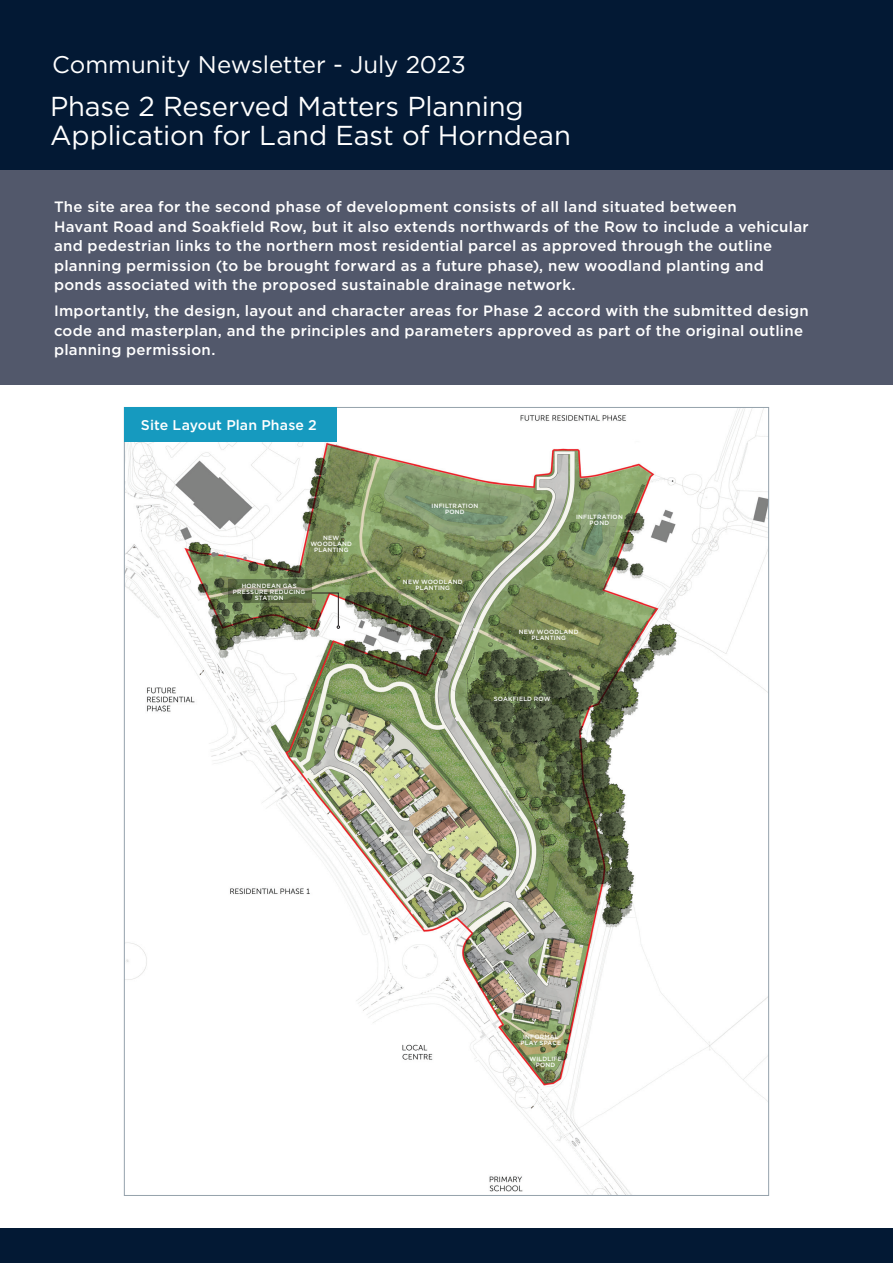
<style>
.page{position:relative;width:893px;height:1263px;background:#fff}
.page>*{position:absolute;margin:0;border:0;box-sizing:border-box;transform-origin:0 0}
.t1{font:27.45px/28.3px "Gotham";letter-spacing:-.005em;color:#fff}
.t2{font:24px "Gotham";letter-spacing:-.005em;color:#fff}
.t3{font:500 15px/19.5px "Gotham";letter-spacing:.02em;color:#fff}
.t4{font:500 14.1px "Gotham";letter-spacing:.01em;color:#fff}
.t5{font:500 6.15px/6.1px "Gotham";letter-spacing:.035em;color:#fff;text-align:center}
</style>
<div class="page">
<img style="left:126px;top:409px;width:641px;height:785px">
<svg style="left:228px;top:579px;width:84px;height:23px;background:#5d6c47"></svg>
<svg style="left:311px;top:592px;width:29px;height:37px"></svg>
<div style="left:0;top:0;width:893px;height:170px;background:#031934"></div>
<div style="left:0;top:1229px;width:893px;height:34px;background:#031934"></div>
<div style="left:124px;top:407px;width:213px;height:35px;background:#169abf"></div>
<div style="left:0;top:170px;width:893px;height:215px;background:#52586b"></div>
<h2 class="t2" style="left:52px;top:49px;width:415px">Community Newsletter - July 2023</h2>
<h1 class="t1" style="left:50px;top:92px;width:522px">Phase 2 Reserved Matters Planning<br>Application for Land East of Horndean</h1>
<p class="t3" style="left:54px;top:197px;width:756px">The site area for the second phase of development consists of all land situated between<br>Havant Road and Soakfield Row, but it also extends northwards of the Row to include a vehicular and pedestrian links to the northern most residential parcel as approved through the outline planning permission (to be brought forward as a future phase), new woodland planting and ponds associated with the proposed sustainable drainage network.</p>
<p class="t3" style="left:54px;top:301px;width:756px">Importantly, the design, layout and character areas for Phase 2 accord with the submitted design code and masterplan, and the principles and parameters approved as part of the original outline planning permission.</p>
<p class="t4" style="left:141px;top:415px;width:178px">Site Layout Plan Phase 2</p>
<p class="t5" style="left:310px;top:535px;width:43px">NEW<br>WOODLAND<br>PLANTING</p>
<p class="t5" style="left:233px;top:582px;width:74px">HORNDEAN GAS<br>PRESSURE REDUCING<br>STATION</p>
<p class="t5" style="left:431px;top:503px;width:48px">INFILTRATION<br>POND</p>
<p class="t5" style="left:403px;top:578px;width:61px">NEW WOODLAND<br>PLANTING</p>
<p class="t5" style="left:576px;top:514px;width:48px">INFILTRATION<br>POND</p>
<p class="t5" style="left:519px;top:628px;width:61px">NEW WOODLAND<br>PLANTING</p>
<p class="t5" style="left:494px;top:695px;width:58px">SOAKFIELD ROW</p>
<p class="t5" style="left:520px;top:1034px;width:42px">INFORMAL<br>PLAY SPACE</p>
<p class="t5" style="left:529px;top:1055px;width:34px">WILDLIFE<br>POND</p>
</div>
